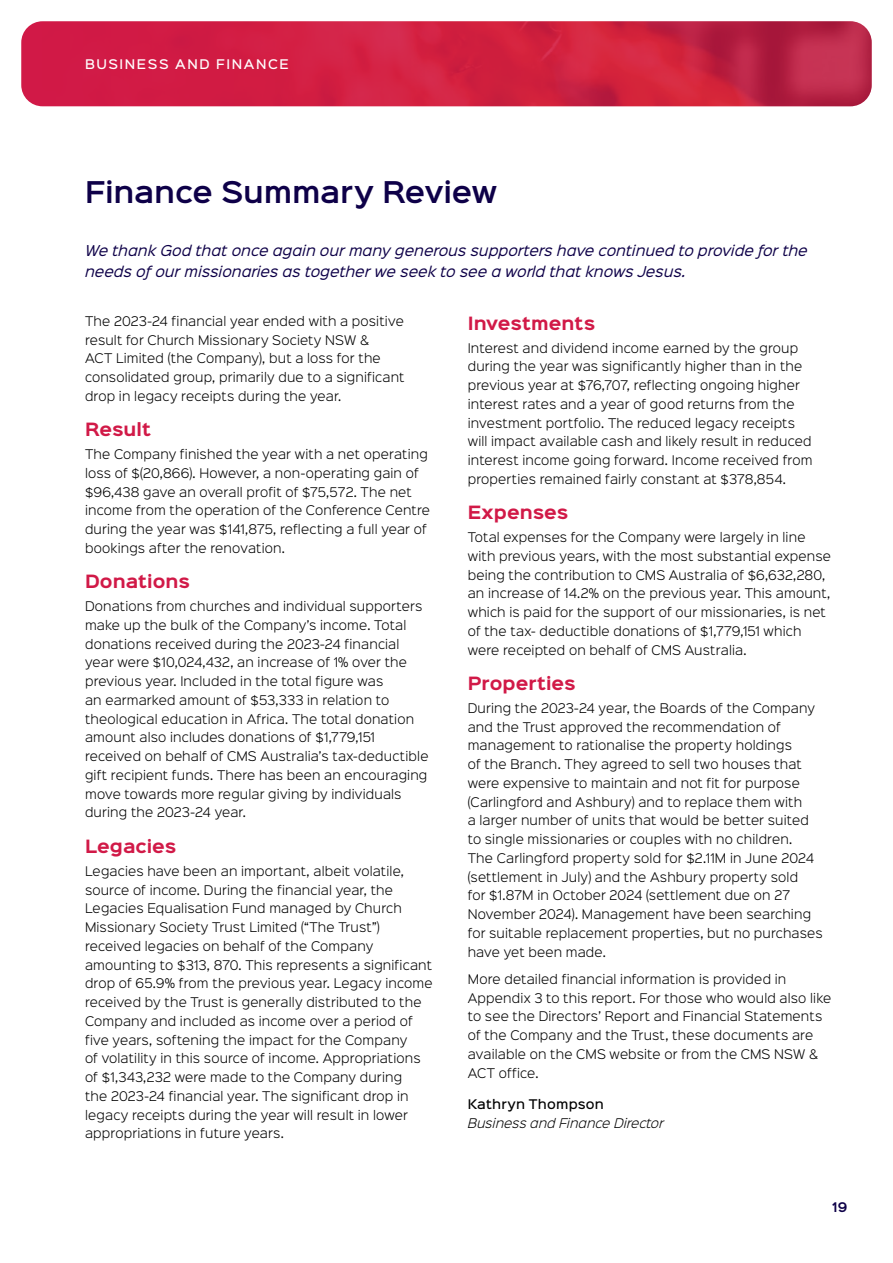
<style>
.page{position:relative;width:893px;height:1263px;background:#fff}
.page>*{position:absolute;margin:0;border:0;box-sizing:border-box;transform-origin:0 0}
.t1{font:600 27px "Sinkin Sans 600";letter-spacing:-.01em;color:#0e0048}
.t2{font:700 16.5px "Sinkin Sans 700";color:#d11947}
.t3{font:italic 13.5px/21px "Sinkin Sans 400";letter-spacing:.005em;color:#0e0048}
.t4{font:300 12px/18.8px "Sinkin Sans 300";letter-spacing:.015em;color:#000}
.t5{font:italic 300 12px "Sinkin Sans 300";letter-spacing:.01em;color:#000}
.t6{font:500 12px "Sinkin Sans 500";letter-spacing:.135em;color:#fff}
.t7{font:500 12px "Sinkin Sans 500";letter-spacing:.015em;color:#000}
.t8{font:600 12px "Sinkin Sans 600";color:#0e0048}
</style>
<div class="page">
<img style="left:21px;top:21px;width:851px;height:85px">
<p class="t6" style="left:85px;top:53px;width:205px">BUSINESS AND FINANCE</p>
<h1 class="t1" style="left:85px;top:168px;width:414px">Finance Summary Review</h1>
<p class="t3" style="left:85px;top:239px;width:724px">We thank God that once again our many generous supporters have continued to provide for the needs of our missionaries as together we seek to see a world that knows Jesus.</p>
<p class="t4" style="left:85px;top:311px;width:321px">The 2023-24 financial year ended with a positive result for Church Missionary Society NSW &amp;<br>ACT Limited (the Company), but a loss for the consolidated group, primarily due to a significant drop in legacy receipts during the year.</p>
<h2 class="t2" style="left:85px;top:421px;width:67px">Result</h2>
<p class="t4" style="left:85px;top:444px;width:346px">The Company finished the year with a net operating loss of $(20,866). However, a non-operating gain of $96,438 gave an overall profit of $75,572. The net income from the operation of the Conference Centre during the year was $141,875, reflecting a full year of bookings after the renovation.</p>
<h2 class="t2" style="left:85px;top:573px;width:106px">Donations</h2>
<p class="t4" style="left:85px;top:596px;width:345px">Donations from churches and individual supporters make up the bulk of the Company’s income. Total donations received during the 2023-24 financial year were $10,024,432, an increase of 1% over the previous year. Included in the total figure was<br>an earmarked amount of $53,333 in relation to theological education in Africa. The total donation amount also includes donations of $1,779,151 received on behalf of CMS Australia’s tax-deductible gift recipient funds. There has been an encouraging move towards more regular giving by individuals during the 2023-24 year.</p>
<h2 class="t2" style="left:85px;top:837px;width:93px">Legacies</h2>
<p class="t4" style="left:85px;top:861px;width:349px">Legacies have been an important, albeit volatile, source of income. During the financial year, the Legacies Equalisation Fund managed by Church Missionary Society Trust Limited (“The Trust”) received legacies on behalf of the Company amounting to $313, 870. This represents a significant drop of 65.9% from the previous year. Legacy income received by the Trust is generally distributed to the Company and included as income over a period of five years, softening the impact for the Company<br>of volatility in this source of income. Appropriations of $1,343,232 were made to the Company during<br>the 2023-24 financial year. The significant drop in legacy receipts during the year will result in lower appropriations in future years.</p>
<h2 class="t2" style="left:468px;top:314px;width:129px">Investments</h2>
<p class="t4" style="left:468px;top:337px;width:346px">Interest and dividend income earned by the group during the year was significantly higher than in the previous year at $76,707, reflecting ongoing higher interest rates and a year of good returns from the investment portfolio. The reduced legacy receipts will impact available cash and likely result in reduced interest income going forward. Income received from properties remained fairly constant at $378,854.</p>
<h2 class="t2" style="left:468px;top:504px;width:102px">Expenses</h2>
<p class="t4" style="left:468px;top:527px;width:365px">Total expenses for the Company were largely in line with previous years, with the most substantial expense being the contribution to CMS Australia of $6,632,280, an increase of 14.2% on the previous year. This amount, which is paid for the support of our missionaries, is net of the tax- deductible donations of $1,779,151 which were receipted on behalf of CMS Australia.</p>
<h2 class="t2" style="left:468px;top:674px;width:109px">Properties</h2>
<p class="t4" style="left:468px;top:698px;width:356px">During the 2023-24 year, the Boards of the Company and the Trust approved the recommendation of management to rationalise the property holdings<br>of the Branch. They agreed to sell two houses that were expensive to maintain and not fit for purpose (Carlingford and Ashbury) and to replace them with<br>a larger number of units that would be better suited to single missionaries or couples with no children.<br>The Carlingford property sold for $2.11M in June 2024 (settlement in July) and the Ashbury property sold<br>for $1.87M in October 2024 (settlement due on 27<br>November 2024). Management have been searching for suitable replacement properties, but no purchases have yet been made.</p>
<p class="t4" style="left:468px;top:969px;width:365px">More detailed financial information is provided in Appendix 3 to this report. For those who would also like to see the Directors’ Report and Financial Statements of the Company and the Trust, these documents are available on the CMS website or from the CMS NSW &amp; ACT office.</p>
<p class="t7" style="left:468px;top:1094px;width:138px">Kathryn Thompson</p>
<p class="t5" style="left:468px;top:1113px;width:198px">Business and Finance Director</p>
<p class="t8" style="left:832px;top:1197px;width:17px">19</p>
</div>
